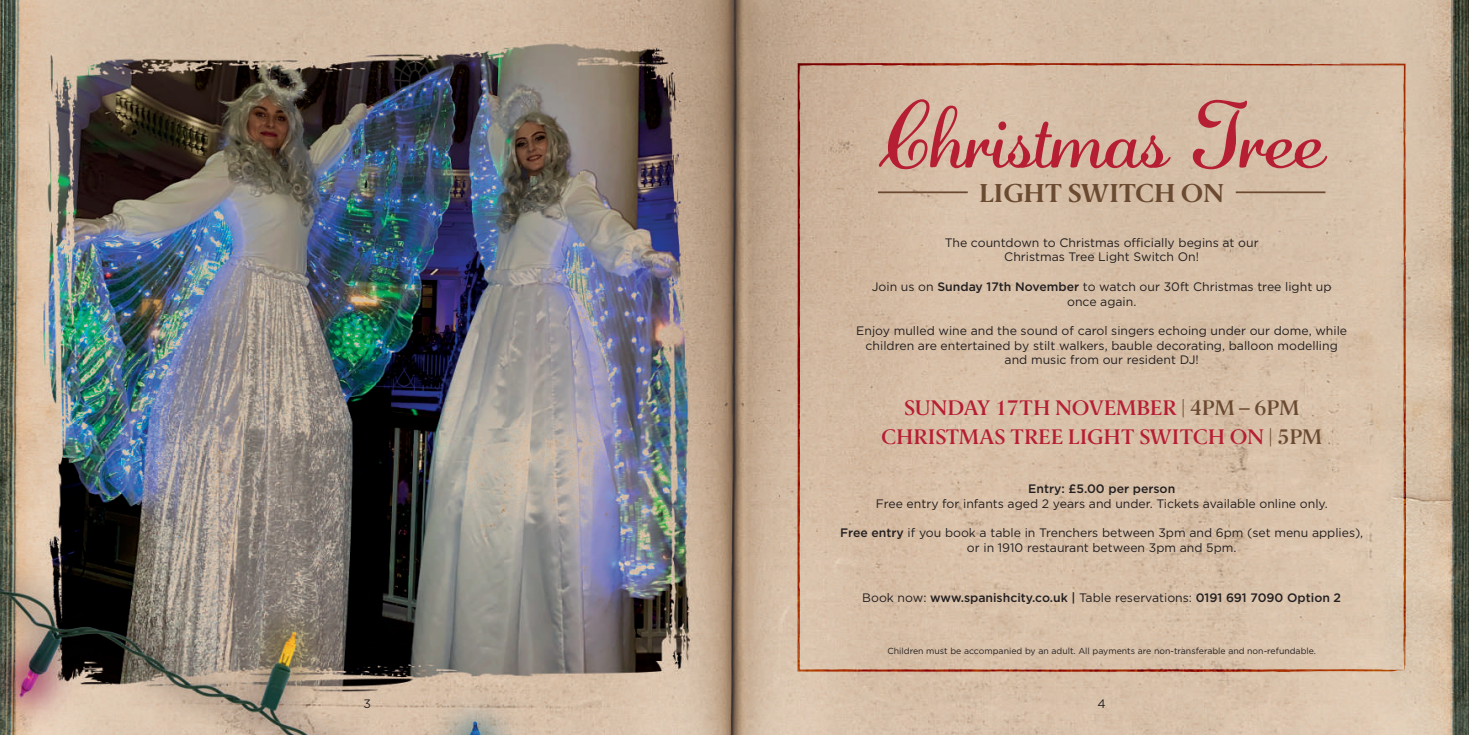
<style>
.page{position:relative;width:1469px;height:735px;background:#fff}
.page>*{position:absolute;margin:0;border:0;box-sizing:border-box;transform-origin:0 0}
.t1{font:87.33px "Adage Script JF";color:#b61e34}
.t2{font:700 25.9px "Berlingske Serif";letter-spacing:-.005em;color:#6a4a30}
.t3{font:600 21.18px/28.7px "Berlingske Serif";color:#b61e34;text-align:center}
.t4{font:12.25px/14.7px "Gotham";color:#231f20;text-align:center}
.t5{font:500 12.25px "Gotham";color:#231f20}
.t6{font:8.75px "Gotham";color:#231f20}
.s1{font-weight:500}
.s2{color:#6a4a30}
.s3{font-weight:400}
</style>
<div class="page">
<img style="left:0;top:0;width:1468px;height:734px">
<svg style="left:797px;top:63px;width:609px;height:608px;background:#d5bca4"></svg>
<svg style="left:1402px;top:175px;width:1px;height:77px"></svg>
<svg style="left:1403px;top:629px;width:1px;height:23px"></svg>
<svg style="left:1132px;top:65px;width:16px;height:1px"></svg>
<svg style="left:1402px;top:269px;width:2px;height:351px"></svg>
<svg style="left:1066px;top:65px;width:20px;height:1px"></svg>
<svg style="left:1156px;top:65px;width:13px;height:1px"></svg>
<svg style="left:1402px;top:107px;width:2px;height:41px"></svg>
<hr style="left:1235px;top:191px;width:90px;height:2px;background:#6a4930">
<hr style="left:878px;top:191px;width:89px;height:2px;background:#6a4930">
<p class="t4" style="left:363px;top:696px;width:9px">3</p>
<h1 class="t1" style="left:877px;top:80px;width:448px">Christmas Tree</h1>
<h2 class="t2" style="left:979px;top:172px;width:247px">LIGHT SWITCH ON</h2>
<p class="t4" style="left:944px;top:234px;width:315px">The countdown to Christmas officially begins at our<br>Christmas Tree Light Switch On!</p>
<p class="t4" style="left:871px;top:279px;width:461px">Join us on <span class="s1">Sunday 17th November</span> to watch our 30ft Christmas tree light up once again.</p>
<p class="t4" style="left:856px;top:323px;width:492px">Enjoy mulled wine and the sound of carol singers echoing under our dome, while children are entertained by stilt walkers, bauble decorating, balloon modelling and music from our resident DJ!</p>
<h3 class="t3" style="left:881px;top:393px;width:443px">SUNDAY 17TH NOVEMBER <span class="s2">| 4PM – 6PM<br></span>CHRISTMAS TREE LIGHT SWITCH ON <span class="s2">| 5PM</span></h3>
<p class="t5" style="left:1028px;top:480px;width:149px">Entry: £5.00 per person</p>
<p class="t4" style="left:875px;top:495px;width:453px">Free entry for infants aged 2 years and under. Tickets available online only.</p>
<p class="t4" style="left:840px;top:525px;width:524px"><span class="s1">Free entry</span> if you book a table in Trenchers between 3pm and 6pm (set menu applies), or in 1910 restaurant between 3pm and 5pm.</p>
<p class="t5" style="left:862px;top:589px;width:480px"><span class="s3">Book now:</span> www.spanishcity.co.uk | <span class="s3">Table reservations:</span> 0191 691 7090 Option 2</p>
<p class="t6" style="left:887px;top:644px;width:430px">Children must be accompanied by an adult. All payments are non-transferable and non-refundable.</p>
<p class="t4" style="left:1097px;top:696px;width:10px">4</p>
</div>
